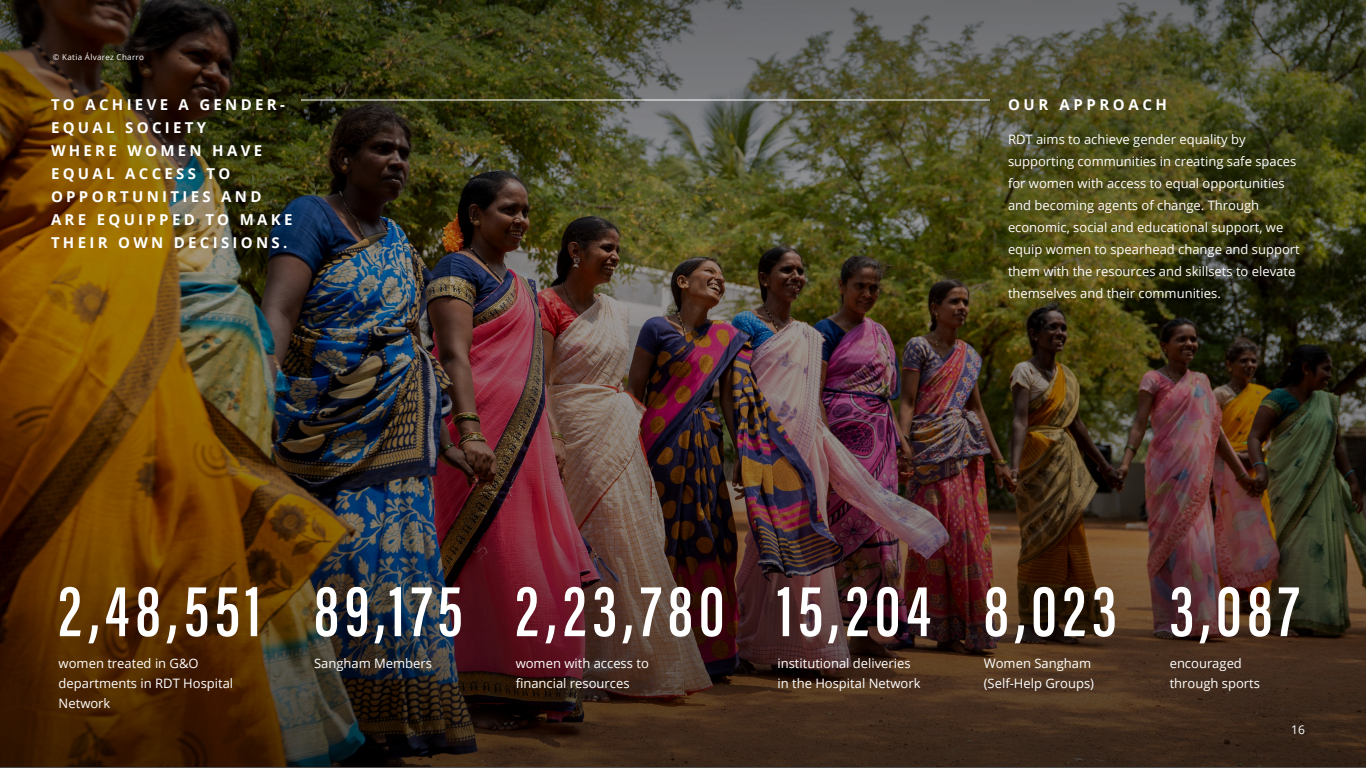
<style>
.page{position:relative;width:1366px;height:768px;background:#fff}
.page>*{position:absolute;margin:0;border:0;box-sizing:border-box;transform-origin:0 0}
.t1{font:600 75px "Acumin Pro Extra Cond";letter-spacing:.085em;color:#fff;scale:.95 1}
.t2{font:700 15px/23px "Open Sans";letter-spacing:.22em;color:#fff}
.t3{font:700 15px "Open Sans";letter-spacing:.24em;color:#fff}
.t4{font:13px/22px "Open Sans";color:#fff}
.t5{font:12px "Open Sans";color:#fff}
.t6{font:8px "Open Sans";letter-spacing:.04em;color:#fff}
</style>
<div class="page">
<img style="left:1px;top:2px;width:1365px;height:766px">
<hr style="left:301px;top:100px;width:689px;height:1px;background:#fff">
<p class="t6" style="left:53px;top:52px;width:93px">© Katia Álvarez Charro</p>
<p class="t2" style="left:51px;top:93px;width:235px">TO ACHIEVE A GENDER-</p>
<p class="t3" style="left:1008px;top:94px;width:161px">OUR APPROACH</p>
<p class="t2" style="left:51px;top:116px;width:243px">EQUAL SOCIETY<br>WHERE WOMEN HAVE<br>EQUAL ACCESS TO<br>OPPORTUNITIES AND<br>ARE EQUIPPED TO MAKE<br>THEIR OWN DECISIONS.</p>
<p class="t4" style="left:1008px;top:128px;width:293px">RDT aims to achieve gender equality by supporting communities in creating safe spaces for women with access to equal opportunities and becoming agents of change. Through economic, social and educational support, we equip women to spearhead change and support them with the resources and skillsets to elevate themselves and their communities.</p>
<h1 class="t1" style="left:59px;top:565px;width:214px">2,48,551</h1>
<p class="t4" style="left:59px;top:653px;width:176px;line-height:20px">women treated in G&amp;O departments in RDT Hospital<br>Network</p>
<h1 class="t1" style="left:314px;top:565px;width:158px">89,175</h1>
<p class="t4" style="left:314px;top:652px;width:120px">Sangham Members</p>
<h1 class="t1" style="left:516px;top:565px;width:221px">2,23,780</h1>
<p class="t4" style="left:516px;top:653px;width:135px;line-height:20px">women with access to financial resources</p>
<h1 class="t1" style="left:777px;top:565px;width:163px">15,204</h1>
<p class="t4" style="left:777px;top:653px;width:145px;line-height:20px">institutional deliveries in the Hospital Network</p>
<h1 class="t1" style="left:984px;top:565px;width:141px">8,023</h1>
<p class="t4" style="left:984px;top:653px;width:112px;line-height:20px">Women Sangham (Self-Help Groups)</p>
<h1 class="t1" style="left:1170px;top:565px;width:138px">3,087</h1>
<p class="t4" style="left:1170px;top:653px;width:92px;line-height:20px">encouraged through sports</p>
<p class="t5" style="left:1291px;top:721px;width:15px">16</p>
</div>
